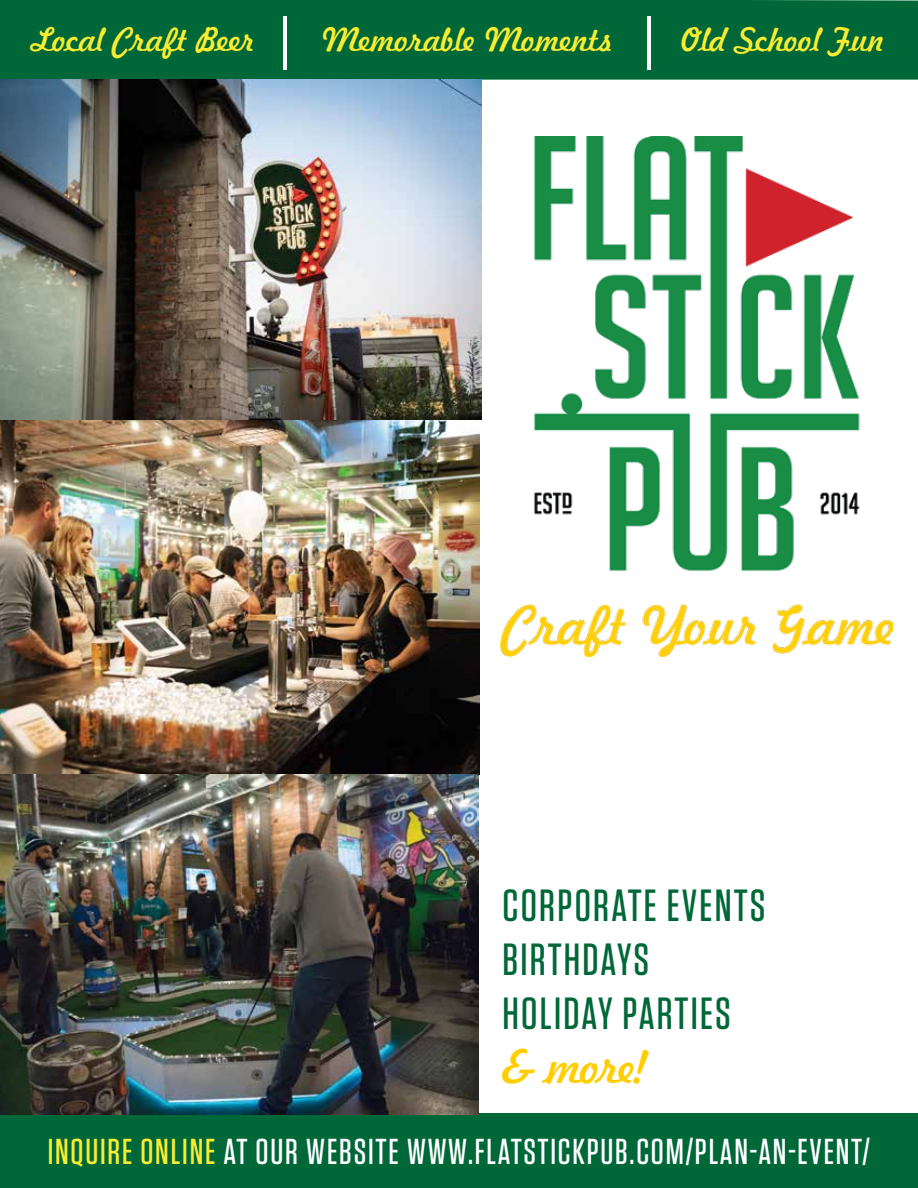
<style>
.page{position:relative;width:918px;height:1188px;background:#fff}
.page>*{position:absolute;margin:0;border:0;box-sizing:border-box;transform-origin:0 0}
.t1{font:500 45px/54px "Tungsten";letter-spacing:.05em;color:#006838}
.t2{font:45px "Freehand 521 TL Regular C";color:#ffce02}
.t3{font:500 36px "Tungsten";letter-spacing:.05em;color:#fff}
.t4{font:31.5px "Freehand 521 TL Regular C";color:#f9ed32}
.s1{font-family:"Myriad Pro";font-size:54px;color:#fff}
.s2{color:#f9ed32}
</style>
<div class="page">
<div style="left:0;top:1114px;width:918px;height:74px;background:#006838"></div>
<div style="left:0;top:0;width:918px;height:80px;background:#006838"></div>
<img style="left:0;top:80px;width:481px;height:694px">
<img style="left:0;top:775px;width:478px;height:340px">
<img style="left:500px;top:136px;width:393px;height:520px">
<p class="t4" style="left:32px;top:18px;width:854px">Local Craft Beer <span class="s1">|</span> Memorable Moments <span class="s1">|</span> Old School Fun</p>
<p class="t1" style="left:503px;top:879px;width:264px">CORPORATE EVENTS<br>BIRTHDAYS<br>HOLIDAY PARTIES</p>
<p class="t2" style="left:503px;top:1036px;width:146px">&amp; more!</p>
<p class="t3" style="left:48px;top:1132px;width:824px"><span class="s2">INQUIRE ONLINE</span> AT OUR WEBSITE WWW.FLATSTICKPUB.COM/PLAN-AN-EVENT/</p>
</div>
